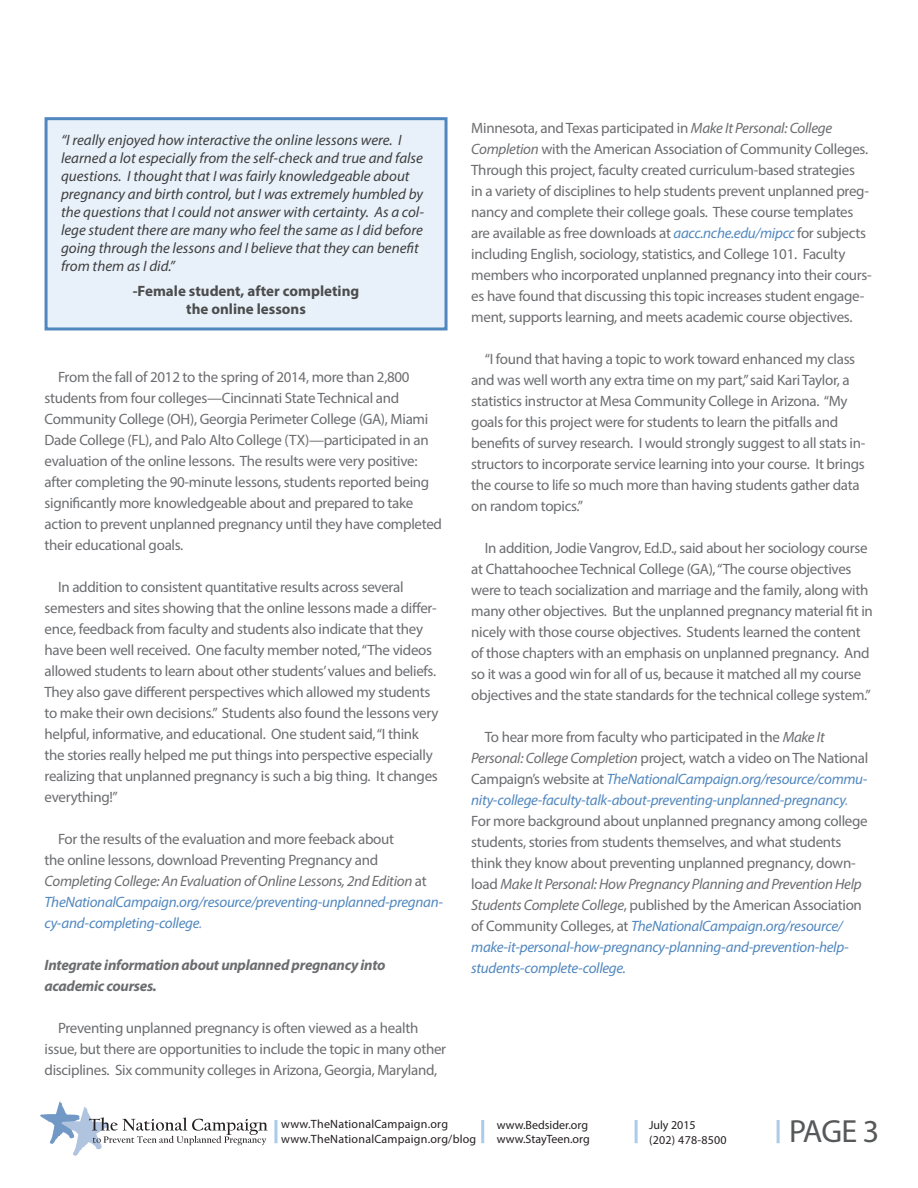
<style>
.page{position:relative;width:918px;height:1188px;background:#fff}
.page>*{position:absolute;margin:0;border:0;box-sizing:border-box;transform-origin:0 0}
.t1{font:32.1px "Myriad Pro";color:#57585a}
.Body_Copy{font:15px/21px "Myriad Pro";letter-spacing:-.02em;color:#6c6d70}
.t2{font:italic 15px/18px "Myriad Pro";color:#3e3e3f}
.Paragraph_Style_2{font:italic 700 15px/21px "Myriad Pro";letter-spacing:-.02em;color:#6c6d70}
.t3{font:700 15px/18px "Myriad Pro";color:#4b4c4d;text-align:center}
.t4{font:12px/15px "Myriad Pro";letter-spacing:.02em;color:#231f20}
.t5{font:12px/14.4px "Myriad Pro";color:#231f20}
.s1{font-style:italic}
.s2{font-style:italic;color:#5187bf}
.s3{font-style:italic;color:#82a3cf}
</style>
<div class="page">
<svg style="left:40px;top:1102px;width:228px;height:54px"></svg>
<hr style="left:274px;top:1120px;width:3px;height:23px;background:#aacbea">
<hr style="left:481px;top:1120px;width:3px;height:23px;background:#aacbea">
<hr style="left:635px;top:1120px;width:3px;height:23px;background:#aacbea">
<hr style="left:777px;top:1120px;width:3px;height:23px;background:#aacbea">
<div style="left:46px;top:119px;width:400px;height:210px;background:#e8f1f9"></div>
<div style="left:45px;top:117px;width:403px;height:213px;border:3px solid #5187bf"></div>
<p class="t2" style="left:61px;top:131px;width:364px">“I really enjoyed how interactive the online lessons were. I learned a lot especially from the self-check and true and false questions. I thought that I was fairly knowledgeable about pregnancy and birth control, but I was extremely humbled by the questions that I could not answer with certainty. As a col&shy;lege student there are many who feel the same as I did before going through the lessons and I believe that they can benefit from them as I did.”</p>
<p class="t3" style="left:133px;top:281px;width:228px">-Female student, after completing the online lessons</p>
<p class="Body_Copy" style="left:45px;top:366px;width:399px;text-indent:14px">From the fall of 2012 to the spring of 2014, more than 2,800 students from four colleges—Cincinnati State Technical and Community College (OH), Georgia Perimeter College (GA), Miami Dade College (FL), and Palo Alto College (TX)—participated in an evaluation of the online lessons. The results were very positive: after completing the 90-minute lessons, students reported being significantly more knowledgeable about and prepared to take action to prevent unplanned pregnancy until they have completed their educational goals.</p>
<p class="Body_Copy" style="left:45px;top:576px;width:396px;text-indent:14px">In addition to consistent quantitative results across several semesters and sites showing that the online lessons made a differ&shy;ence, feedback from faculty and students also indicate that they have been well received. One faculty member noted, “The videos allowed students to learn about other students’ values and beliefs.<br>They also gave different perspectives which allowed my students to make their own decisions.” Students also found the lessons very helpful, informative, and educational. One student said, “I think the stories really helped me put things into perspective especially realizing that unplanned pregnancy is such a big thing. It changes everything!”</p>
<p class="Body_Copy" style="left:45px;top:828px;width:400px;text-indent:14px">For the results of the evaluation and more feeback about<br>the online lessons, download Preventing Pregnancy and <span class="s1">Completing College: An Evaluation of Online Lessons, 2nd Edition</span> at <span class="s2">TheNationalCampaign.org/resource/preventing-unplanned-pregnan&shy;cy-and-completing-college</span><span class="s3">.</span></p>
<p class="Paragraph_Style_2" style="left:45px;top:954px;width:343px">Integrate information about unplanned pregnancy into academic courses.</p>
<p class="Body_Copy" style="left:45px;top:1017px;width:403px;text-indent:14px">Preventing unplanned pregnancy is often viewed as a health issue, but there are opportunities to include the topic in many other disciplines. Six community colleges in Arizona, Georgia, Maryland,</p>
<p class="Body_Copy" style="left:471px;top:117px;width:402px">Minnesota, and Texas participated in <span class="s1">Make It Personal: College Completion</span> with the American Association of Community Colleges.<br>Through this project, faculty created curriculum-based strategies<br>in a variety of disciplines to help students prevent unplanned preg&shy;nancy and complete their college goals. These course templates are available as free downloads at <span class="s2">aacc.nche.edu/mipcc</span> for subjects including English, sociology, statistics, and College 101. Faculty members who incorporated unplanned pregnancy into their cours&shy;es have found that discussing this topic increases student engage&shy;ment, supports learning, and meets academic course objectives.</p>
<p class="Body_Copy" style="left:471px;top:348px;width:396px;text-indent:14px">“I found that having a topic to work toward enhanced my class and was well worth any extra time on my part,” said Kari Taylor, a statistics instructor at Mesa Community College in Arizona. “My goals for this project were for students to learn the pitfalls and benefits of survey research. I would strongly suggest to all stats in&shy;structors to incorporate service learning into your course. It brings the course to life so much more than having students gather data on random topics.”</p>
<p class="Body_Copy" style="left:471px;top:537px;width:403px;text-indent:14px">In addition, Jodie Vangrov, Ed.D., said about her sociology course at Chattahoochee Technical College (GA), “The course objectives were to teach socialization and marriage and the family, along with many other objectives. But the unplanned pregnancy material fit in nicely with those course objectives. Students learned the content of those chapters with an emphasis on unplanned pregnancy. And so it was a good win for all of us, because it matched all my course objectives and the state standards for the technical college system.”</p>
<p class="Body_Copy" style="left:471px;top:726px;width:399px;text-indent:14px">To hear more from faculty who participated in the <span class="s1">Make It Personal: College Completion</span> project, watch a video on The National Campaign’s website at <span class="s2">TheNationalCampaign.org/resource/commu&shy;nity-college-faculty-talk-about-preventing-unplanned-pregnancy</span><span class="s3">.<br></span>For more background about unplanned pregnancy among college students, stories from students themselves, and what students think they know about preventing unplanned pregnancy, down&shy;load <span class="s1">Make It Personal: How Pregnancy Planning and Prevention Help Students Complete College</span>, published by the American Association of Community Colleges, at <span class="s2">TheNationalCampaign.org/resource/ make-it-personal-how-pregnancy-planning-and-prevention-help&shy;students-complete-college.</span></p>
<p class="t4" style="left:281px;top:1116px;width:197px">www.TheNationalCampaign.org www.TheNationalCampaign.org/blog</p>
<p class="t5" style="left:497px;top:1117px;width:95px">www.Bedsider.org www.StayTeen.org</p>
<p class="t4" style="left:649px;top:1117px;width:79px">July 2015<br>(202) 478-8500</p>
<h1 class="t1" style="left:789px;top:1112px;width:92px">PAGE 3</h1>
</div>
